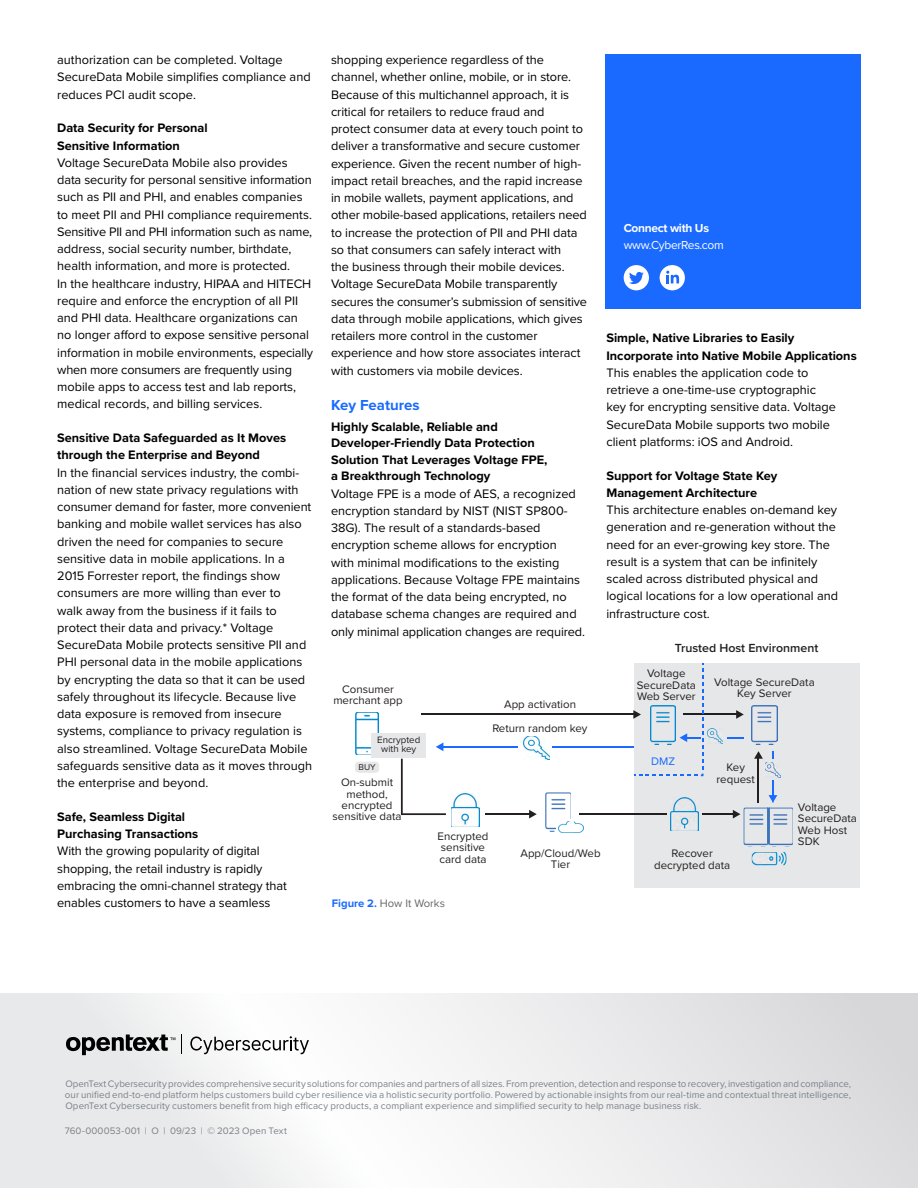
<style>
.page{position:relative;width:918px;height:1188px;background:#fff}
.page>*{position:absolute;margin:0;border:0;box-sizing:border-box;transform-origin:0 0}
.t1{font:700 15px "Proxima Nova";color:#1a6aff}
.t2{font:12.75px/17.2px "Proxima Nova";color:#000}
.t3{font:700 12.75px/17.2px "Proxima Nova";color:#000}
.t4{font:600 12.15px "Proxima Nova";color:#231f20}
.t5{font:12px/17.2px "Proxima Nova";letter-spacing:-.025em;color:#fff}
.t6{font:11.25px/11.2px "Proxima Nova";color:#231f20;text-align:center}
.t7{font:11.25px "Proxima Nova";color:#656668}
.t8{font:11.25px "Proxima Nova";color:#1a6aff}
.t9{font:9.75px/11.2px "Proxima Nova";letter-spacing:.01em;color:#7b8289;text-align:justify}
.t10{font:9.6px/9.6px "Proxima Nova";color:#231f20;text-align:center}
.t11{font:8.7px "Proxima Nova";color:#231f20}
.s1{font-weight:700}
.s2{font-weight:700;color:#1a6aff}
</style>
<div class="page">
<div style="left:605px;top:54px;width:256px;height:254px;background:#1a6aff"></div>
<div style="left:660px;top:265px;width:25px;height:25px;background:#fff;border-radius:13px"></div>
<svg style="left:666px;top:271px;width:13px;height:12px"></svg>
<div style="left:624px;top:265px;width:25px;height:25px;background:#fff;border-radius:13px"></div>
<svg style="left:629px;top:272px;width:15px;height:12px"></svg>
<svg style="left:0;top:994px;width:918px;height:194px"></svg>
<img style="left:545px;top:792px;width:26px;height:40px">
<img style="left:356px;top:712px;width:23px;height:43px">
<div style="left:355px;top:762px;width:24px;height:11px;background:#e6e7e8;border-radius:4px"></div>
<div style="left:634px;top:663px;width:225px;height:225px;background:#e6e7e8"></div>
<svg style="left:401px;top:759px;width:45px;height:56px"></svg>
<hr style="left:485px;top:813px;width:45px;height:2px;background:#231f20">
<svg style="left:529px;top:810px;width:8px;height:9px"></svg>
<hr style="left:579px;top:813px;width:87px;height:2px;background:#231f20">
<hr style="left:703px;top:813px;width:31px;height:2px;background:#231f20">
<svg style="left:733px;top:810px;width:7px;height:9px"></svg>
<hr style="left:421px;top:714px;width:214px;height:1px;background:#231f20">
<hr style="left:683px;top:714px;width:54px;height:1px;background:#231f20">
<svg style="left:736px;top:710px;width:8px;height:9px"></svg>
<div style="left:371px;top:733px;width:55px;height:24px;background:#e6e7e8"></div>
<svg style="left:633px;top:663px;width:71px;height:113px"></svg>
<svg style="left:728px;top:737px;width:16px;height:2px"></svg>
<hr style="left:758px;top:757px;width:1px;height:46px;background:#231f20">
<svg style="left:754px;top:751px;width:9px;height:8px"></svg>
<svg style="left:772px;top:751px;width:2px;height:8px"></svg>
<svg style="left:769px;top:780px;width:8px;height:23px"></svg>
<hr style="left:442px;top:746px;width:76px;height:2px;background:#1a6aff">
<svg style="left:436px;top:743px;width:7px;height:8px"></svg>
<hr style="left:552px;top:746px;width:82px;height:2px;background:#1a6aff">
<div style="left:556px;top:819px;width:17px;height:17px;background:#fff"></div>
<img style="left:650px;top:705px;width:26px;height:40px">
<img style="left:752px;top:705px;width:25px;height:40px">
<img style="left:744px;top:808px;width:23px;height:39px">
<img style="left:769px;top:808px;width:24px;height:39px">
<img style="left:767px;top:808px;width:2px;height:37px">
<img style="left:451px;top:793px;width:29px;height:34px">
<img style="left:670px;top:797px;width:29px;height:34px">
<svg style="left:573px;top:821px;width:10px;height:12px"></svg>
<img style="left:558px;top:821px;width:15px;height:12px">
<img style="left:524px;top:736px;width:26px;height:23px">
<img style="left:707px;top:728px;width:16px;height:16px">
<img style="left:765px;top:762px;width:16px;height:15px">
<img style="left:752px;top:852px;width:35px;height:13px">
<svg style="left:66px;top:1035px;width:109px;height:20px;background:#89898a"></svg>
<svg style="left:190px;top:1036px;width:119px;height:18px"></svg>
<svg style="left:181px;top:1035px;width:1px;height:19px"></svg>
<p class="t2" style="left:57px;top:51px;width:255px">authorization can be completed. Voltage<br>SecureData Mobile simplifies compliance and reduces PCI audit scope.</p>
<p class="t3" style="left:57px;top:119px;width:152px">Data Security for Personal<br>Sensitive Information</p>
<p class="t2" style="left:57px;top:153px;width:257px">Voltage SecureData Mobile also provides data security for personal sensitive information such as PII and PHI, and enables companies to meet PII and PHI compliance requirements.<br>Sensitive PII and PHI information such as name, address, social security number, birthdate, health information, and more is protected.<br>In the healthcare industry, HIPAA and HITECH require and enforce the encryption of all PII and PHI data. Healthcare organizations can no longer afford to expose sensitive personal information in mobile environments, especially when more consumers are frequently using mobile apps to access test and lab reports, medical records, and billing services.</p>
<p class="t3" style="left:57px;top:429px;width:230px">Sensitive Data Safeguarded as It Moves through the Enterprise and Beyond</p>
<p class="t2" style="left:57px;top:463px;width:257px">In the financial services industry, the combi&shy;nation of new state privacy regulations with consumer demand for faster, more convenient banking and mobile wallet services has also driven the need for companies to secure sensitive data in mobile applications. In a 2015 Forrester report, the findings show consumers are more willing than ever to<br>walk away from the business if it fails to protect their data and privacy.* Voltage SecureData Mobile protects sensitive PII and PHI personal data in the mobile applications by encrypting the data so that it can be used safely throughout its lifecycle. Because live data exposure is removed from insecure systems, compliance to privacy regulation is also streamlined. Voltage SecureData Mobile safeguards sensitive data as it moves through the enterprise and beyond.</p>
<p class="t3" style="left:57px;top:808px;width:143px">Safe, Seamless Digital<br>Purchasing Transactions</p>
<p class="t2" style="left:57px;top:842px;width:231px">With the growing popularity of digital shopping, the retail industry is rapidly embracing the omni-channel strategy that enables customers to have a seamless</p>
<p class="t2" style="left:331px;top:51px;width:257px">shopping experience regardless of the channel, whether online, mobile, or in store.<br>Because of this multichannel approach, it is critical for retailers to reduce fraud and protect consumer data at every touch point to deliver a transformative and secure customer experience. Given the recent number of high&shy;impact retail breaches, and the rapid increase in mobile wallets, payment applications, and other mobile-based applications, retailers need to increase the protection of PII and PHI data so that consumers can safely interact with<br>the business through their mobile devices.<br>Voltage SecureData Mobile transparently secures the consumer’s submission of sensitive data through mobile applications, which gives retailers more control in the customer experience and how store associates interact with customers via mobile devices.</p>
<h2 class="t1" style="left:331px;top:394px;width:90px">Key Features</h2>
<p class="t3" style="left:331px;top:418px;width:218px;line-height:16.5px">Highly Scalable, Reliable and Developer-Friendly Data Protection Solution That Leverages Voltage FPE, a Breakthrough Technology</p>
<p class="t2" style="left:331px;top:484px;width:256px">Voltage FPE is a mode of AES, a recognized encryption standard by NIST (NIST SP800- 38G). The result of a standards-based encryption scheme allows for encryption<br>with minimal modifications to the existing applications. Because Voltage FPE maintains the format of the data being encrypted, no database schema changes are required and only minimal application changes are required.</p>
<p class="t6" style="left:333px;top:683px;width:71px">Consumer merchant app</p>
<p class="t10" style="left:377px;top:734px;width:45px">Encrypted with key</p>
<p class="t6" style="left:492px;top:692px;width:97px;line-height:24.2px">App activation<br>Return random key</p>
<p class="t5" style="left:624px;top:219px;width:102px"><span class="s1">Connect with Us </span>www.CyberRes.com</p>
<p class="t3" style="left:606px;top:329px;width:252px">Simple, Native Libraries to Easily<br>Incorporate into Native Mobile Applications</p>
<p class="t2" style="left:606px;top:364px;width:231px">This enables the application code to retrieve a one-time-use cryptographic key for encrypting sensitive data. Voltage SecureData Mobile supports two mobile client platforms: iOS and Android.</p>
<p class="t3" style="left:606px;top:467px;width:173px">Support for Voltage State Key<br>Management Architecture</p>
<p class="t2" style="left:606px;top:501px;width:233px">This architecture enables on-demand key generation and re-generation without the need for an ever-growing key store. The result is a system that can be infinitely scaled across distributed physical and logical locations for a low operational and infrastructure cost.</p>
<p class="t4" style="left:675px;top:639px;width:145px">Trusted Host Environment</p>
<p class="t6" style="left:637px;top:667px;width:60px">Voltage<br>SecureData<br>Web Server</p>
<p class="t6" style="left:714px;top:676px;width:102px">Voltage SecureData<br>Key Server</p>
<p class="t11" style="left:358px;top:760px;width:19px">BUY</p>
<p class="t6" style="left:333px;top:777px;width:71px">On-submit method, encrypted sensitive data</p>
<p class="t6" style="left:438px;top:830px;width:52px;text-align:left">Encrypted sensitive card data</p>
<p class="t7" style="left:332px;top:895px;width:115px"><span class="s2">Figure 2.</span> How It Works</p>
<p class="t6" style="left:520px;top:847px;width:82px">App/Cloud/Web<br>Tier</p>
<p class="t8" style="left:651px;top:753px;width:26px">DMZ</p>
<p class="t6" style="left:717px;top:762px;width:40px">Key request</p>
<p class="t6" style="left:654px;top:847px;width:78px">Recover decrypted data</p>
<p class="t6" style="left:798px;top:801px;width:60px;text-align:left">Voltage<br>SecureData<br>Web Host<br>SDK</p>
<p class="t9" style="left:65px;top:1077px;width:788px">OpenText Cybersecurity provides comprehensive security solutions for companies and partners of all sizes. From prevention, detection and response to recovery, investigation and compliance, our unified end-to-end platform helps customers build cyber resilience via a holistic security portfolio. Powered by actionable insights from our real-time and contextual threat intelligence, OpenText Cybersecurity customers benefit from high efficacy products, a compliant experience and simplified security to help manage business risk.</p>
<p class="t9" style="left:65px;top:1125px;width:224px">760-000053-001 | O | 09/23 | © 2023 Open Text</p>
</div>
